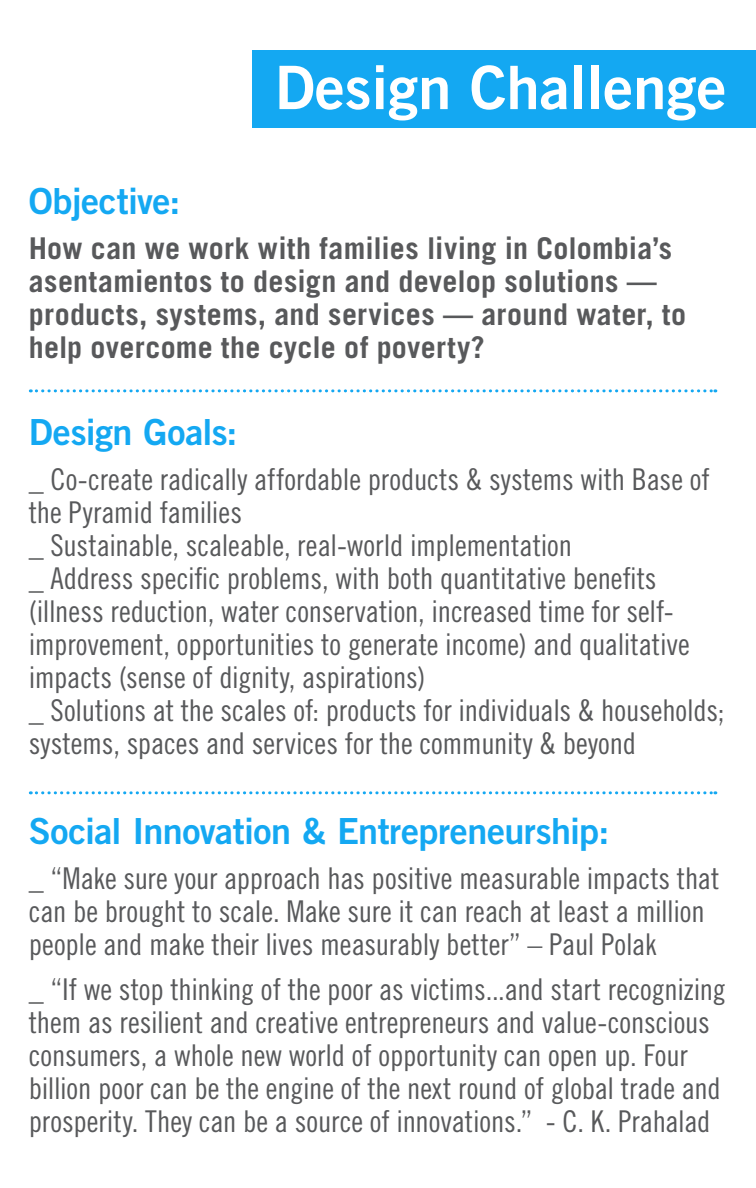
<style>
.page{position:relative;width:756px;height:1188px;background:#fff}
.page>*{position:absolute;margin:0;border:0;box-sizing:border-box;transform-origin:0 0}
.t1{font:60px "Trade Gothic Bold Two";color:#fff}
.t2{font:36px "Trade Gothic LT Std Bd 2";letter-spacing:-.015em;color:#14a8f2}
.t3{font:30px/33px "Trade Gothic LT Std Cn 18";letter-spacing:-.005em;color:#58595b}
.t4{font:700 30px/33px "Trade Gothic LT Std";letter-spacing:.01em;color:#58595b}
</style>
<div class="page">
<svg style="left:30px;top:791px;width:686px;height:3px"></svg>
<svg style="left:30px;top:389px;width:686px;height:3px"></svg>
<div style="left:252px;top:50px;width:504px;height:78px;background:#14a8f2"></div>
<h1 class="t1" style="left:275px;top:50px;width:453px">Design Challenge</h1>
<p class="t2" style="left:29px;top:179px;width:153px">Objective:</p>
<p class="t4" style="left:29px;top:231px;width:659px">How can we work with families living in Colombia’s asentamientos to design and develop solutions — products, systems, and services — around water, to help overcome the cycle of poverty?</p>
<p class="t2" style="left:29px;top:410px;width:210px">Design Goals:</p>
<p class="t3" style="left:29px;top:463px;width:697px">_ Co-create radically affordable products &amp; systems with Base of the Pyramid families<br>_ Sustainable, scaleable, real-world implementation<br>_ Address specific problems, with both quantitative benefits (illness reduction, water conservation, increased time for self&shy;improvement, opportunities to generate income) and qualitative impacts (sense of dignity, aspirations)<br>_ Solutions at the scales of: products for individuals &amp; households; systems, spaces and services for the community &amp; beyond</p>
<p class="t2" style="left:29px;top:809px;width:582px">Social Innovation &amp; Entrepreneurship:</p>
<p class="t3" style="left:29px;top:862px;width:692px">_ “Make sure your approach has positive measurable impacts that can be brought to scale. Make sure it can reach at least a million people and make their lives measurably better” – Paul Polak</p>
<p class="t3" style="left:29px;top:973px;width:699px">_ “If we stop thinking of the poor as victims...and start recognizing them as resilient and creative entrepreneurs and value-conscious consumers, a whole new world of opportunity can open up. Four billion poor can be the engine of the next round of global trade and prosperity. They can be a source of innovations.” - C. K. Prahalad</p>
</div>
